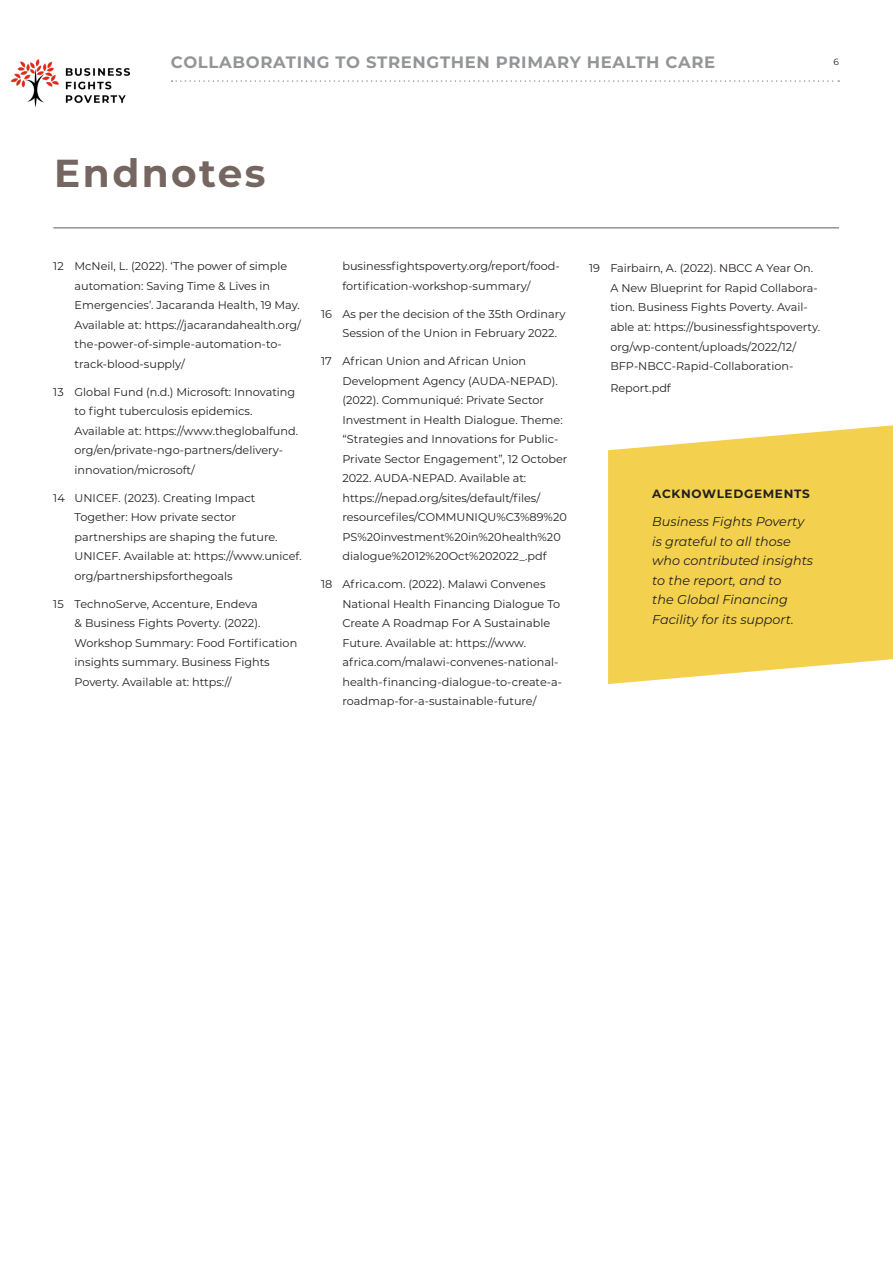
<style>
.page{position:relative;width:893px;height:1263px;background:#fff}
.page>*{position:absolute;margin:0;border:0;box-sizing:border-box;transform-origin:0 0}
.Sub_Section_Title{font:700 39px "Montserrat";letter-spacing:.06em;color:#756661}
.t1{font:700 16.5px "Montserrat";letter-spacing:.04em;color:#939598}
.Body{font:italic 12.75px/19.5px "Montserrat";color:#231f20}
.Subtitle_2{font:700 12px "Montserrat";letter-spacing:.06em;color:#231f20}
.Footnote{font:11.25px/19.5px "Montserrat";color:#231f20}
.Footnote-2{font:9px "Montserrat";color:#231f20}
</style>
<div class="page">
<img style="left:10px;top:59px;width:121px;height:48px">
<svg style="left:172px;top:80px;width:667px;height:2px"></svg>
<hr style="left:53px;top:227px;width:786px;height:1px;background:#585d61">
<svg style="left:608px;top:425px;width:285px;height:259px;background:#f4d560"></svg>
<p class="t1" style="left:171px;top:51px;width:546px">COLLABORATING TO STRENGTHEN PRIMARY HEALTH CARE</p>
<p class="Footnote-2" style="left:833px;top:56px;width:7px">6</p>
<p class="Sub_Section_Title" style="left:54px;top:145px;width:213px">Endnotes</p>
<p class="Footnote" style="left:75px;top:256px;width:228px;text-indent:-21px">12 McNeil, L. (2022). ‘The power of simple automation: Saving Time &amp; Lives in Emergencies’. Jacaranda Health, 19 May.<br>Available at: https://jacarandahealth.org/ the-power-of-simple-automation-to&shy;track-blood-supply/</p>
<p class="Footnote" style="left:75px;top:382px;width:225px;text-indent:-21px">13 Global Fund (n.d.) Microsoft: Innovating to fight tuberculosis epidemics.<br>Available at: https://www.theglobalfund. org/en/private-ngo-partners/delivery&shy;innovation/microsoft/</p>
<p class="Footnote" style="left:75px;top:488px;width:229px;text-indent:-21px">14 UNICEF. (2023). Creating Impact Together: How private sector partnerships are shaping the future.<br>UNICEF. Available at: https://www.unicef. org/partnershipsforthegoals</p>
<p class="Footnote" style="left:75px;top:594px;width:224px;text-indent:-21px">15 TechnoServe, Accenture, Endeva<br>&amp; Business Fights Poverty. (2022).<br>Workshop Summary: Food Fortification insights summary. Business Fights Poverty. Available at: https://</p>
<p class="Footnote" style="left:342px;top:256px;width:219px">businessfightspoverty.org/report/food&shy;fortification-workshop-summary/</p>
<p class="Footnote" style="left:342px;top:304px;width:225px;text-indent:-21px">16 As per the decision of the 35th Ordinary<br>Session of the Union in February 2022.</p>
<p class="Footnote" style="left:342px;top:351px;width:226px;text-indent:-21px">17 African Union and African Union Development Agency (AUDA-NEPAD). (2022). Communiqué: Private Sector Investment in Health Dialogue. Theme: “Strategies and Innovations for Public-Private Sector Engagement”, 12 October 2022. AUDA-NEPAD. Available at: https://nepad.org/sites/default/files/ resourcefiles/COMMUNIQU%C3%89%20<br>PS%20investment%20in%20health%20 dialogue%2012%20Oct%202022_.pdf</p>
<p class="Footnote" style="left:342px;top:574px;width:221px;text-indent:-21px">18 Africa.com. (2022). Malawi Convenes National Health Financing Dialogue To Create A Roadmap For A Sustainable Future. Available at: https://www. africa.com/malawi-convenes-national&shy;health-financing-dialogue-to-create-a&shy;roadmap-for-a-sustainable-future/</p>
<p class="Footnote" style="left:610px;top:258px;width:211px;text-indent:-21px">19 Fairbairn, A. (2022). NBCC A Year On.<br>A New Blueprint for Rapid Collabora&shy;tion. Business Fights Poverty. Avail&shy;able at: https://businessfightspoverty. org/wp-content/uploads/2022/12/ BFP-NBCC-Rapid-Collaboration-</p>
<p class="Footnote" style="left:610px;top:377px;width:62px">Report.pdf</p>
<p class="Subtitle_2" style="left:652px;top:485px;width:159px">ACKNOWLEDGEMENTS</p>
<p class="Body" style="left:652px;top:511px;width:162px">Business Fights Poverty is grateful to all those who contributed insights to the report, and to<br>the Global Financing<br>Facility for its support.</p>
</div>
